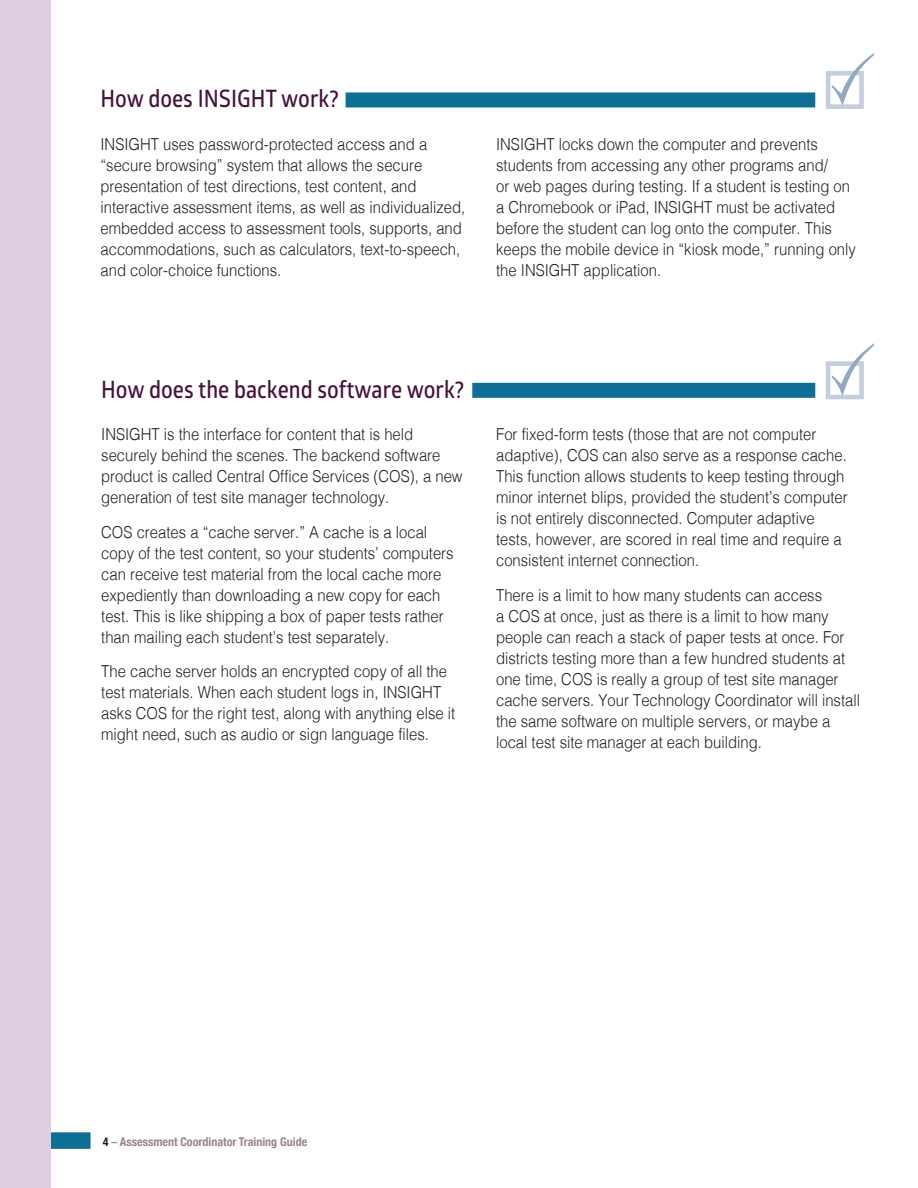
<style>
.page{position:relative;width:918px;height:1188px;background:#fff}
.page>*{position:absolute;margin:0;border:0;box-sizing:border-box;transform-origin:0 0}
.subhead1{font:24px "Glober Semi Bold Free";color:#47133a;scale:.9 1}
.text1{font:300 16.5px/21px "Helvetica";color:#20221d;scale:.9 1}
.t1{font:700 condensed 12px "Helvetica Neue";color:#9b8393}
.s1{color:#20221d}
.s2{color:#959c9d}
</style>
<div class="page">
<div style="left:39px;top:1132px;width:52px;height:17px;background:#0e6f96"></div>
<div style="left:0;top:0;width:51px;height:1188px;background:#ddcee0"></div>
<div style="left:472px;top:383px;width:343px;height:15px;background:#0e6f96"></div>
<svg style="left:826px;top:361px;width:38px;height:38px"></svg>
<svg style="left:832px;top:343px;width:43px;height:53px"></svg>
<div style="left:346px;top:92px;width:469px;height:15px;background:#0e6f96"></div>
<svg style="left:826px;top:71px;width:38px;height:38px"></svg>
<svg style="left:832px;top:53px;width:43px;height:53px"></svg>
<p class="subhead1" style="left:100px;top:82px;width:266px">How does INSIGHT work?</p>
<p class="text1" style="left:100px;top:133px;width:407px">INSIGHT uses password-protected access and a “secure browsing” system that allows the secure presentation of test directions, test content, and interactive assessment items, as well as individualized, embedded access to assessment tools, supports, and accommodations, such as calculators, text-to-speech, and color-choice functions.</p>
<p class="text1" style="left:496px;top:133px;width:401px">INSIGHT locks down the computer and prevents students from accessing any other programs and/<br>or web pages during testing. If a student is testing on a Chromebook or iPad, INSIGHT must be activated before the student can log onto the computer. This keeps the mobile device in “kiosk mode,” running only the INSIGHT application.</p>
<p class="subhead1" style="left:101px;top:373px;width:405px">How does the backend software work?</p>
<p class="text1" style="left:101px;top:423px;width:403px">INSIGHT is the interface for content that is held securely behind the scenes. The backend software product is called Central Office Services (COS), a new generation of test site manager technology.</p>
<p class="text1" style="left:101px;top:520px;width:393px">COS creates a “cache server.” A cache is a local copy of the test content, so your students’ computers can receive test material from the local cache more expediently than downloading a new copy for each test. This is like shipping a box of paper tests rather than mailing each student’s test separately.</p>
<p class="text1" style="left:101px;top:660px;width:395px">The cache server holds an encrypted copy of all the test materials. When each student logs in, INSIGHT asks COS for the right test, along with anything else it might need, such as audio or sign language files.</p>
<p class="text1" style="left:496px;top:423px;width:392px">For fixed-form tests (those that are not computer adaptive), COS can also serve as a response cache.<br>This function allows students to keep testing through minor internet blips, provided the student’s computer is not entirely disconnected. Computer adaptive tests, however, are scored in real time and require a consistent internet connection.</p>
<p class="text1" style="left:496px;top:583px;width:406px">There is a limit to how many students can access<br>a COS at once, just as there is a limit to how many people can reach a stack of paper tests at once. For districts testing more than a few hundred students at one time, COS is really a group of test site manager cache servers. Your Technology Coordinator will install the same software on multiple servers, or maybe a local test site manager at each building.</p>
<p class="t1" style="left:103px;top:1132px;width:206px"><span class="s1">4</span> <span class="s2">–</span> Assessment Coordinator Training Guide</p>
</div>
